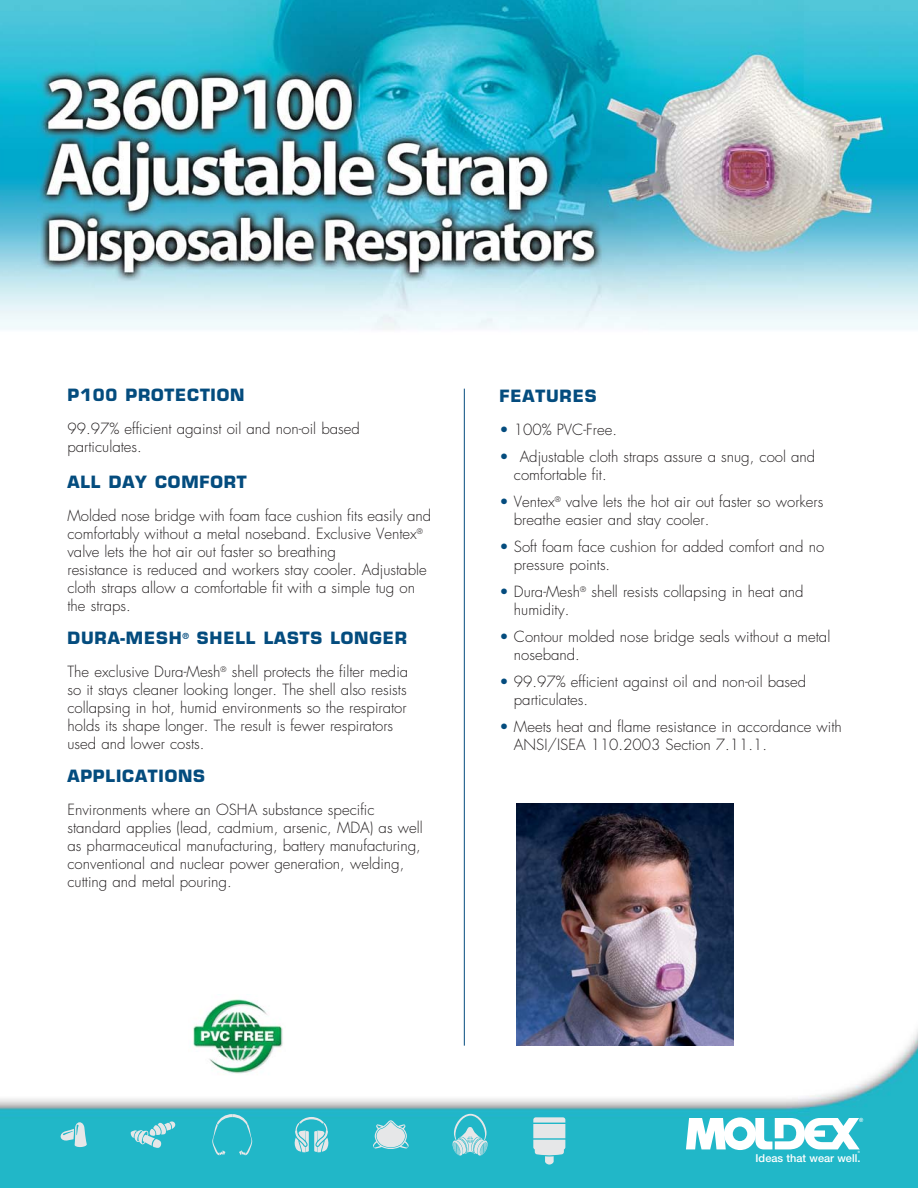
<style>
.page{position:relative;width:918px;height:1188px;background:#fff}
.page>*{position:absolute;margin:0;border:0;box-sizing:border-box;transform-origin:0 0}
.t1{font:700 16.5px "Eurostile";letter-spacing:.05em;color:#044c7e}
.t2{font:300 15px/18px "Futura";color:#231f20}
.t3{font:500 10.95px "Helvetica Neue";color:#fff}
.t4{font:500 3px "Helvetica Neue";color:#fff}
.s1{color:#044c7e}
</style>
<div class="page">
<img style="left:0;top:0;width:918px;height:1188px">
<img style="left:188px;top:995px;width:98px;height:83px">
<hr style="left:464px;top:389px;width:1px;height:657px;background:#044c7e">
<img style="left:517px;top:804px;width:217px;height:241px">
<svg style="left:686px;top:1118px;width:177px;height:32px"></svg>
<svg style="left:61px;top:1122px;width:26px;height:25px"></svg>
<svg style="left:130px;top:1121px;width:45px;height:27px"></svg>
<svg style="left:212px;top:1114px;width:41px;height:42px;background:#37bccb"></svg>
<svg style="left:294px;top:1117px;width:35px;height:35px"></svg>
<svg style="left:372px;top:1120px;width:37px;height:30px"></svg>
<svg style="left:452px;top:1114px;width:36px;height:42px;background:#6dc9d4"></svg>
<svg style="left:533px;top:1117px;width:32px;height:48px;background:#b3dadf"></svg>
<p class="t1" style="left:68px;top:389px;width:179px">P100 PROTECTION</p>
<p class="t2" style="left:68px;top:421px;width:294px">99.97% efficient against oil and non-oil based particulates.</p>
<p class="t1" style="left:68px;top:476px;width:181px">ALL DAY COMFORT</p>
<p class="t2" style="left:68px;top:508px;width:365px">Molded nose bridge with foam face cushion fits easily and comfortably without a metal noseband. Exclusive Ventex<sup>® </sup>valve lets the hot air out faster so breathing<br>resistance is reduced and workers stay cooler. Adjustable cloth straps allow a comfortable fit with a simple tug on the straps.</p>
<p class="t1" style="left:68px;top:632px;width:341px">DURA-MESH<sup>®</sup> SHELL LASTS LONGER</p>
<p class="t2" style="left:68px;top:664px;width:342px">The exclusive Dura-Mesh<sup>®</sup> shell protects the filter media so it stays cleaner looking longer. The shell also resists collapsing in hot, humid environments so the respirator holds its shape longer. The result is fewer respirators used and lower costs.</p>
<p class="t1" style="left:68px;top:770px;width:139px">APPLICATIONS</p>
<p class="t2" style="left:68px;top:802px;width:357px">Environments where an OSHA substance specific standard applies (lead, cadmium, arsenic, MDA) as well as pharmaceutical manufacturing, battery manufacturing, conventional and nuclear power generation, welding, cutting and metal pouring.</p>
<p class="t1" style="left:500px;top:390px;width:99px">FEATURES</p>
<p class="t2" style="left:500px;top:422px;width:119px"><span class="s1">•</span> 100% PVC-Free.</p>
<p class="t2" style="left:514px;top:449px;width:303px;text-indent:-14px"><span class="s1">•</span> Adjustable cloth straps assure a snug, cool and comfortable fit.</p>
<p class="t2" style="left:514px;top:494px;width:311px;text-indent:-14px"><span class="s1">•</span> Ventex<sup>®</sup> valve lets the hot air out faster so workers breathe easier and stay cooler.</p>
<p class="t2" style="left:514px;top:539px;width:312px;text-indent:-14px"><span class="s1">•</span> Soft foam face cushion for added comfort and no pressure points.</p>
<p class="t2" style="left:514px;top:584px;width:291px;text-indent:-14px"><span class="s1">•</span> Dura-Mesh<sup>®</sup> shell resists collapsing in heat and humidity.</p>
<p class="t2" style="left:514px;top:629px;width:318px;text-indent:-14px"><span class="s1">•</span> Contour molded nose bridge seals without a metal noseband.</p>
<p class="t2" style="left:514px;top:674px;width:294px;text-indent:-14px"><span class="s1">•</span> 99.97% efficient against oil and non-oil based particulates.</p>
<p class="t2" style="left:514px;top:719px;width:329px;text-indent:-14px"><span class="s1">•</span> Meets heat and flame resistance in accordance with<br>ANSI/ISEA 110.2003 Section 7.11.1.</p>
<p class="t4" style="left:858px;top:1150px;width:4px">®</p>
<p class="t3" style="left:756px;top:1154px;width:106px">Ideas that wear well.</p>
</div>
